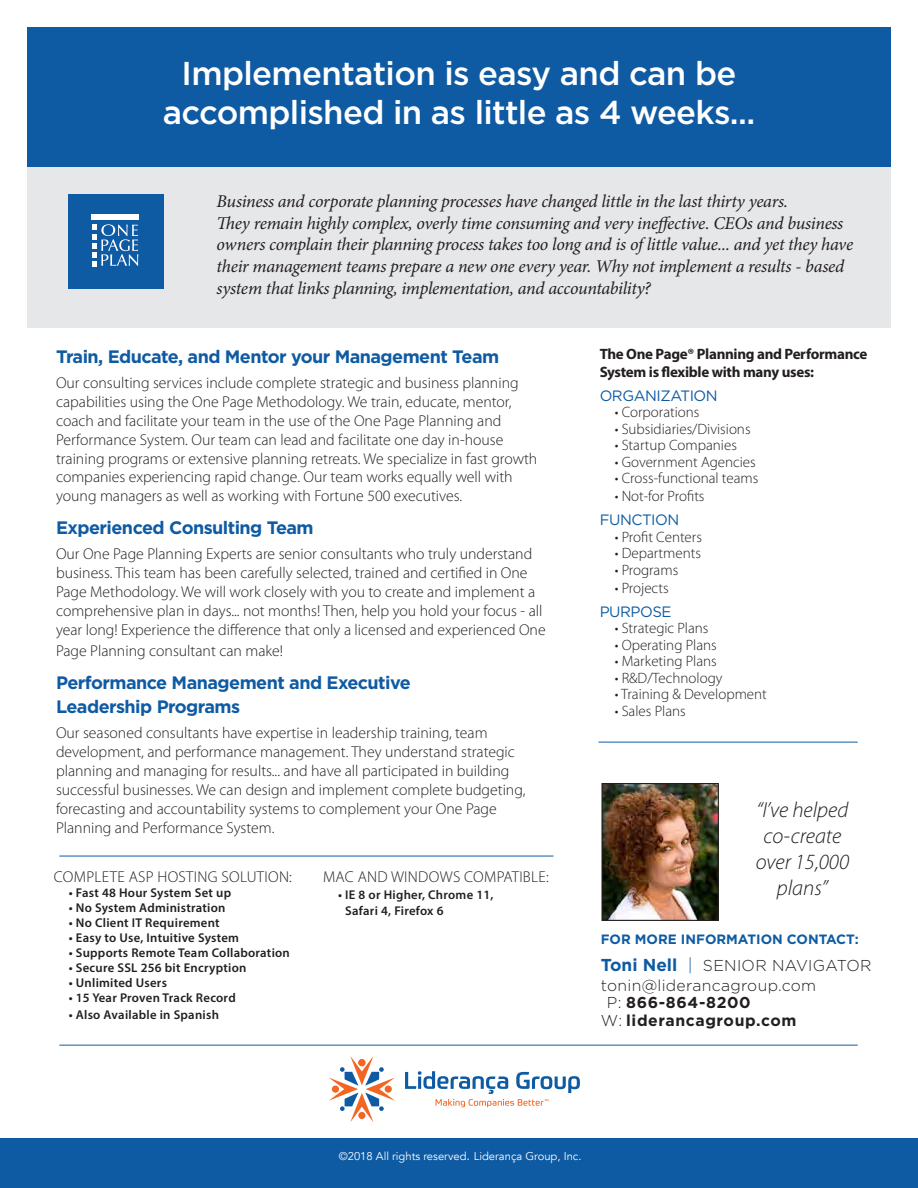
<style>
.page{position:relative;width:918px;height:1188px;background:#fff}
.page>*{position:absolute;margin:0;border:0;box-sizing:border-box;transform-origin:0 0}
.t1{font:500 33px/39.6px "Gotham";letter-spacing:-.02em;color:#fff;text-align:center}
.t2{font:italic 300 21.75px/26.1px "Myriad Pro";color:#231f20;text-align:center}
.t3{font:italic 18px/21.6px "Minion Pro";letter-spacing:-.02em;color:#231f20}
.t4{font:700 18px/24px "Gotham";letter-spacing:-.03em;color:#0f5ba3}
.t5{font:300 15.75px/18.9px "Myriad Pro";color:#231f20}
.t6{font:300 15.75px "Myriad Pro";letter-spacing:.02em;color:#231f20}
.t7{font:300 15.75px/19.6px "Gotham";letter-spacing:.02em;color:#231f20}
.t8{font:700 15.75px/17.5px "Gotham";letter-spacing:.04em;color:#231f20}
.t9{font:300 15px "Myriad Pro";color:#231f20}
.t10{font:700 15px/18px "Myriad Pro";letter-spacing:-.02em;color:#231f20}
.t11{font:15px "Gotham";letter-spacing:-.03em;color:#0f5ba3}
.t12{font:700 13.5px "Gotham";color:#0f5ba3}
.t13{font:600 12.75px/16.5px "Myriad Pro";letter-spacing:.02em;color:#231f20}
.t14{font:11.25px "Avenir";color:#fff}
.s1{font-weight:700;font-size:17.25px;color:#0f5ba3}
.s2{font-size:17.25px;color:#0f5ba3}
.s3{font-weight:300}
.s4{font-family:"Helvetica Neue";font-weight:300;font-size:12.75px}
</style>
<div class="page">
<div style="left:0;top:1138px;width:918px;height:50px;background:#0f5ba3"></div>
<div style="left:27px;top:27px;width:864px;height:142px;background:#0f5ba3"></div>
<div style="left:27px;top:168px;width:864px;height:160px;background:#e6e7e8"></div>
<div style="left:69px;top:194px;width:94px;height:95px;background:#0f5ba3"></div>
<div style="left:92px;top:215px;width:47px;height:5px;background:#fff"></div>
<svg style="left:92px;top:224px;width:46px;height:43px"></svg>
<hr style="left:598px;top:742px;width:260px;height:1px;background:#0f5ba3">
<img style="left:603px;top:785px;width:114px;height:134px">
<div style="left:601px;top:783px;width:118px;height:138px;border:1px solid #231f20"></div>
<hr style="left:59px;top:856px;width:494px;height:1px;background:#0f5ba3">
<hr style="left:59px;top:1045px;width:799px;height:1px;background:#0f5ba3">
<svg style="left:329px;top:1056px;width:66px;height:66px"></svg>
<svg style="left:405px;top:1071px;width:175px;height:36px"></svg>
<h1 class="t1" style="left:163px;top:52px;width:594px">Implementation is easy and can be accomplished in as little as 4 weeks...</h1>
<p class="t3" style="left:217px;top:191px;width:638px">Business and corporate planning processes have changed little in the last thirty years.<br>They remain highly complex, overly time consuming and very ineffective. CEOs and business owners complain their planning process takes too long and is of little value... and yet they have their management teams prepare a new one every year. Why not implement a results - based system that links planning, implementation, and accountability?</p>
<p class="t4" style="left:56px;top:344px;width:445px">Train, Educate, and Mentor your Management Team</p>
<p class="t5" style="left:56px;top:373px;width:483px">Our consulting services include complete strategic and business planning capabilities using the One Page Methodology. We train, educate, mentor, coach and facilitate your team in the use of the One Page Planning and Performance System. Our team can lead and facilitate one day in-house training programs or extensive planning retreats. We specialize in fast growth companies experiencing rapid change. Our team works equally well with young managers as well as working with Fortune 500 executives.</p>
<p class="t4" style="left:56px;top:516px;width:259px">Experienced Consulting Team</p>
<p class="t5" style="left:56px;top:544px;width:491px">Our One Page Planning Experts are senior consultants who truly understand business. This team has been carefully selected, trained and certified in One Page Methodology. We will work closely with you to create and implement a comprehensive plan in days... not months! Then, help you hold your focus - all year long! Experience the difference that only a licensed and experienced One</p>
<p class="t5" style="left:56px;top:642px;width:229px">Page Planning consultant can make!</p>
<p class="t4" style="left:56px;top:671px;width:356px">Performance Management and Executive<br>Leadership Programs</p>
<p class="t5" style="left:56px;top:723px;width:471px">Our seasoned consultants have expertise in leadership training, team development, and performance management. They understand strategic planning and managing for results... and have all participated in building successful businesses. We can design and implement complete budgeting, forecasting and accountability systems to complement your One Page Planning and Performance System.</p>
<p class="t6" style="left:54px;top:867px;width:240px">COMPLETE ASP HOSTING SOLUTION:</p>
<p class="t13" style="left:69px;top:884px;width:164px">• Fast 48 Hour System Set up</p>
<p class="t13" style="left:69px;top:899px;width:158px">• No System Administration</p>
<p class="t13" style="left:69px;top:914px;width:152px">• No Client IT Requirement</p>
<p class="t13" style="left:69px;top:929px;width:172px">• Easy to Use, Intuitive System</p>
<p class="t13" style="left:69px;top:944px;width:223px">• Supports Remote Team Collaboration</p>
<p class="t13" style="left:69px;top:959px;width:179px">• Secure SSL 256 bit Encryption</p>
<p class="t13" style="left:69px;top:974px;width:100px">• Unlimited Users</p>
<p class="t13" style="left:69px;top:989px;width:169px">• 15 Year Proven Track Record</p>
<p class="t13" style="left:69px;top:1006px;width:152px">• Also Available in Spanish</p>
<p class="t6" style="left:323px;top:867px;width:227px">MAC AND WINDOWS COMPATIBLE:</p>
<p class="t13" style="left:345px;top:886px;width:150px;text-indent:-7px">• IE 8 or Higher, Chrome 11,<br>Safari 4, Firefox 6</p>
<p class="t10" style="left:600px;top:344px;width:269px">The One Page® Planning and Performance<br>System is flexible with many uses:</p>
<p class="t11" style="left:600px;top:387px;width:120px">ORGANIZATION</p>
<p class="t9" style="left:615px;top:403px;width:86px">• Corporations</p>
<p class="t9" style="left:615px;top:420px;width:137px">• Subsidiaries/Divisions</p>
<p class="t9" style="left:615px;top:436px;width:124px">• Startup Companies</p>
<p class="t9" style="left:615px;top:453px;width:143px">• Government Agencies</p>
<p class="t9" style="left:615px;top:469px;width:145px">• Cross-functional teams</p>
<p class="t9" style="left:615px;top:487px;width:91px">• Not-for Profits</p>
<p class="t11" style="left:600px;top:512px;width:81px">FUNCTION</p>
<p class="t9" style="left:615px;top:528px;width:89px">• Profit Centers</p>
<p class="t9" style="left:615px;top:544px;width:88px">• Departments</p>
<p class="t9" style="left:615px;top:561px;width:65px">• Programs</p>
<p class="t9" style="left:615px;top:579px;width:56px">• Projects</p>
<p class="t11" style="left:600px;top:603px;width:73px">PURPOSE</p>
<p class="t9" style="left:615px;top:619px;width:95px">• Strategic Plans</p>
<p class="t9" style="left:615px;top:636px;width:104px">• Operating Plans</p>
<p class="t9" style="left:615px;top:652px;width:104px">• Marketing Plans</p>
<p class="t9" style="left:615px;top:669px;width:109px">• R&amp;D/Technology</p>
<p class="t9" style="left:615px;top:685px;width:154px">• Training &amp; Development</p>
<p class="t9" style="left:615px;top:702px;width:73px">• Sales Plans</p>
<h2 class="t2" style="left:756px;top:796px;width:95px">“I’ve helped co-create over 15,000 plans”</h2>
<p class="t12" style="left:601px;top:931px;width:260px">FOR MORE INFORMATION CONTACT:</p>
<p class="t7" style="left:601px;top:956px;width:272px"><span class="s1">Toni Nell</span> <span class="s2">|</span> SENIOR NAVIGATOR tonin@liderancagroup.com</p>
<p class="t8" style="left:601px;top:994px;width:197px;text-indent:6px"><span class="s3">P:</span> 866-864-8200<br><span class="s3">W:</span> liderancagroup.com</p>
<p class="t14" style="left:339px;top:1149px;width:244px">©2018 All rights reserved<span class="s4">.</span> Liderança Group, Inc.</p>
</div>
